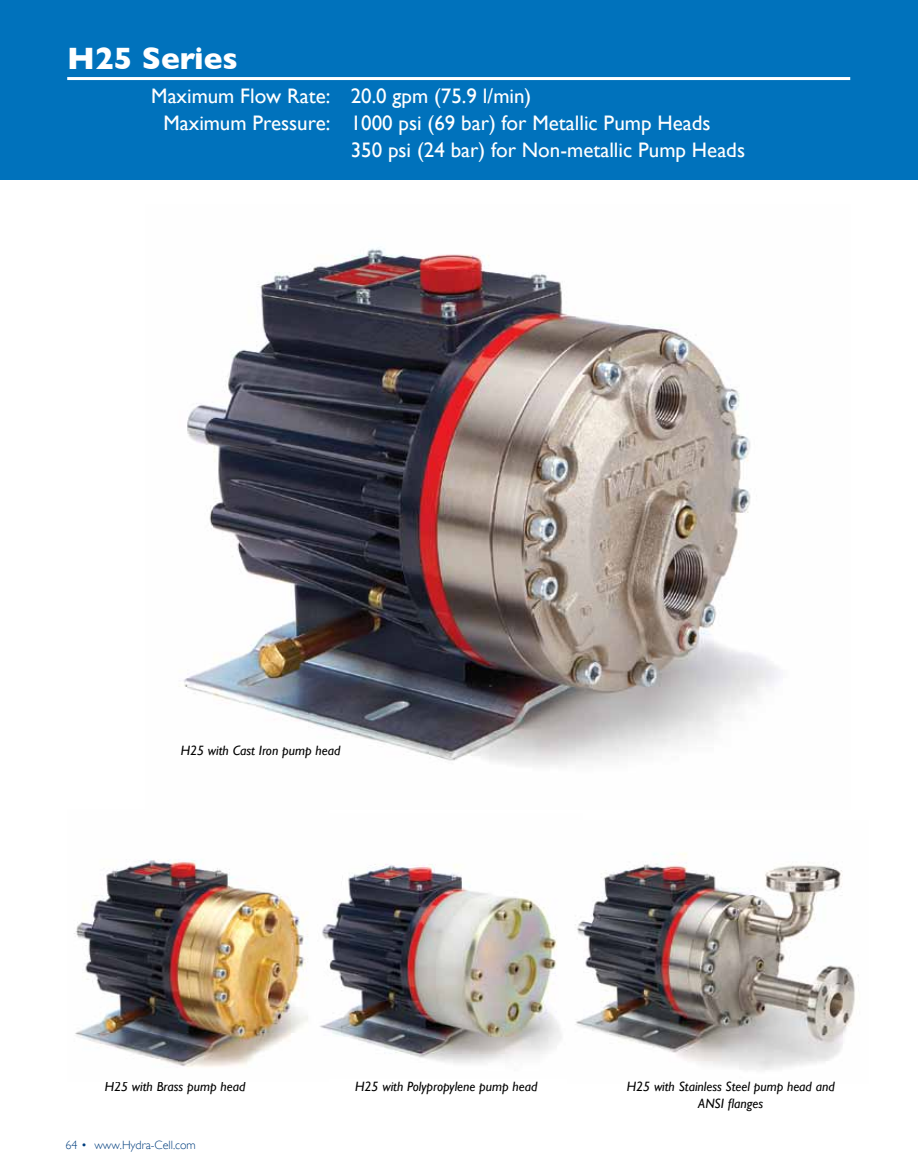
<style>
.page{position:relative;width:918px;height:1175px;background:#fff}
.page>*{position:absolute;margin:0;border:0;box-sizing:border-box;transform-origin:0 0}
.t1{font:700 31.5px "Gill Sans";color:#fff}
.t2{font:21px "Gill Sans";color:#fff}
.t3{font:italic 13.5px/16.5px "Gill Sans";color:#000;text-align:center}
.t4{font:300 12px "Gill Sans";color:#003e7e}
</style>
<div class="page">
<div style="left:0;top:0;width:918px;height:179px;background:#0072bc"></div>
<hr style="left:67px;top:77px;width:783px;height:3px;background:#fff">
<img style="left:179px;top:247px;width:601px;height:518px">
<img style="left:74px;top:859px;width:234px;height:208px">
<img style="left:320px;top:864px;width:242px;height:199px">
<img style="left:575px;top:853px;width:284px;height:217px">
<h1 class="t1" style="left:67px;top:40px;width:172px">H25 Series</h1>
<p class="t2" style="left:151px;top:84px;width:382px">Maximum Flow Rate: 20.0 gpm (75.9 l/min)</p>
<p class="t2" style="left:164px;top:111px;width:549px">Maximum Pressure: 1000 psi (69 bar) for Metallic Pump Heads</p>
<p class="t2" style="left:351px;top:138px;width:396px">350 psi (24 bar) for Non-metallic Pump Heads</p>
<p class="t3" style="left:181px;top:741px;width:161px">H25 with Cast Iron pump head</p>
<p class="t3" style="left:105px;top:1078px;width:142px">H25 with Brass pump head</p>
<p class="t3" style="left:355px;top:1078px;width:184px">H25 with Polypropylene pump head</p>
<p class="t3" style="left:627px;top:1078px;width:209px">H25 with Stainless Steel pump head and<br>ANSI flanges</p>
<p class="t4" style="left:65px;top:1138px;width:132px">64 • www.Hydra-Cell.com</p>
</div>
